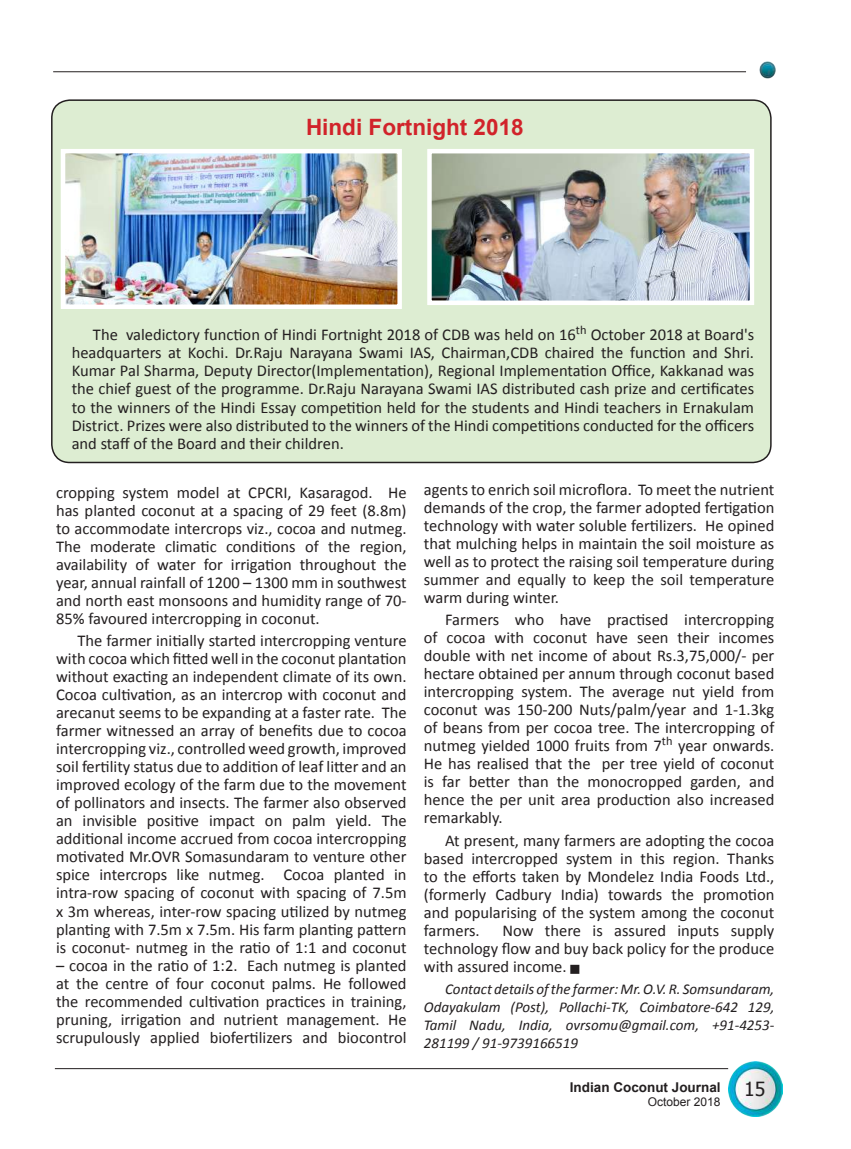
<style>
.page{position:relative;width:851px;height:1149px;background:#fff}
.page>*{position:absolute;margin:0;border:0;box-sizing:border-box;transform-origin:0 0}
.t1{font:700 22.5px "Arial";color:#d1232a}
.t2{font:19.5px "Tahoma";color:#231f20}
.t3{font:16.5px/18px "Calibri";color:#231f20;text-align:justify}
.t4{font:italic 15px/18px "Calibri";color:#231f20;text-align:justify}
.t5{font:700 13.5px "Arial";color:#231f20}
.t6{font:12px "Arial";color:#231f20}
</style>
<div class="page">
<img style="left:728px;top:1061px;width:54px;height:54px">
<hr style="left:55px;top:1067px;width:673px;height:1px;background:#231f20">
<img style="left:759px;top:61px;width:17px;height:18px">
<hr style="left:53px;top:71px;width:693px;height:1px;background:#231f20">
<div style="left:52px;top:100px;width:718px;height:362px;background:#ddedd2;border-radius:18px"></div>
<div style="left:51px;top:99px;width:720px;height:364px;border:2px solid #231f20;border-radius:18px"></div>
<img style="left:66px;top:154px;width:331px;height:150px">
<div style="left:61px;top:149px;width:341px;height:160px;border:4px solid #fff"></div>
<img style="left:432px;top:154px;width:317px;height:146px">
<div style="left:427px;top:149px;width:327px;height:156px;border:4px solid #fff"></div>
<h1 class="t1" style="left:306px;top:112px;width:219px">Hindi Fortnight 2018</h1>
<p class="t3" style="left:72px;top:325px;width:684px;text-indent:21px">The valedictory function of Hindi Fortnight 2018 of CDB was held on 16<sup>th</sup> October 2018 at Board's headquarters at Kochi. Dr.Raju Narayana Swami IAS, Chairman,CDB chaired the function and Shri.<br>Kumar Pal Sharma, Deputy Director(Implementation), Regional Implementation Office, Kakkanad was the chief guest of the programme. Dr.Raju Narayana Swami IAS distributed cash prize and certificates to the winners of the Hindi Essay competition held for the students and Hindi teachers in Ernakulam District. Prizes were also distributed to the winners of the Hindi competitions conducted for the officers and staff of the Board and their children.</p>
<p class="t3" style="left:56px;top:483px;width:352px">cropping system model at CPCRI, Kasaragod. He has planted coconut at a spacing of 29 feet (8.8m) to accommodate intercrops viz., cocoa and nutmeg.<br>The moderate climatic conditions of the region, availability of water for irrigation throughout the year, annual rainfall of 1200 – 1300 mm in southwest and north east monsoons and humidity range of 70- 85% favoured intercropping in coconut.</p>
<p class="t3" style="left:56px;top:631px;width:352px;text-indent:21px">The farmer initially started intercropping venture with cocoa which fitted well in the coconut plantation without exacting an independent climate of its own.<br>Cocoa cultivation, as an intercrop with coconut and arecanut seems to be expanding at a faster rate. The farmer witnessed an array of benefits due to cocoa intercropping viz., controlled weed growth, improved soil fertility status due to addition of leaf litter and an improved ecology of the farm due to the movement of pollinators and insects. The farmer also observed an invisible positive impact on palm yield. The additional income accrued from cocoa intercropping motivated Mr.OVR Somasundaram to venture other spice intercrops like nutmeg. Cocoa planted in intra-row spacing of coconut with spacing of 7.5m x 3m whereas, inter-row spacing utilized by nutmeg planting with 7.5m x 7.5m. His farm planting pattern is coconut- nutmeg in the ratio of 1:1 and coconut</p>
<p class="t3" style="left:56px;top:955px;width:352px">– cocoa in the ratio of 1:2. Each nutmeg is planted at the centre of four coconut palms. He followed the recommended cultivation practices in training, pruning, irrigation and nutrient management. He scrupulously applied biofertilizers and biocontrol</p>
<p class="t3" style="left:424px;top:480px;width:352px">agents to enrich soil microflora. To meet the nutrient demands of the crop, the farmer adopted fertigation technology with water soluble fertilizers. He opined that mulching helps in maintain the soil moisture as well as to protect the raising soil temperature during summer and equally to keep the soil temperature warm during winter.</p>
<p class="t3" style="left:424px;top:610px;width:352px;text-indent:21px">Farmers who have practised intercropping of cocoa with coconut have seen their incomes double with net income of about Rs.3,75,000/- per hectare obtained per annum through coconut based intercropping system. The average nut yield from coconut was 150-200 Nuts/palm/year and 1-1.3kg of beans from per cocoa tree. The intercropping of nutmeg yielded 1000 fruits from 7<sup>th</sup> year onwards.<br>He has realised that the per tree yield of coconut is far better than the monocropped garden, and hence the per unit area production also increased remarkably.</p>
<p class="t3" style="left:424px;top:830px;width:352px;text-indent:21px">At present, many farmers are adopting the cocoa based intercropped system in this region. Thanks to the efforts taken by Mondelez India Foods Ltd., (formerly Cadbury India) towards the promotion and popularising of the system among the coconut farmers.</p>
<p class="t3" style="left:424px;top:920px;width:352px;text-indent:79px">Now there is assured inputs supply technology flow and buy back policy for the produce with assured income.</p>
<p class="t4" style="left:424px;top:979px;width:352px;text-indent:21px">Contact details of the farmer: Mr. O.V. R. Somsundaram, Odayakulam (Post), Pollachi-TK, Coimbatore-642 129, Tamil Nadu, India, ovrsomu@gmail.com, +91-4253- 281199 / 91-9739166519</p>
<p class="t5" style="left:569px;top:1078px;width:152px">Indian Coconut Journal</p>
<p class="t6" style="left:647px;top:1093px;width:74px">October 2018</p>
<p class="t2" style="left:744px;top:1075px;width:23px">15</p>
</div>
